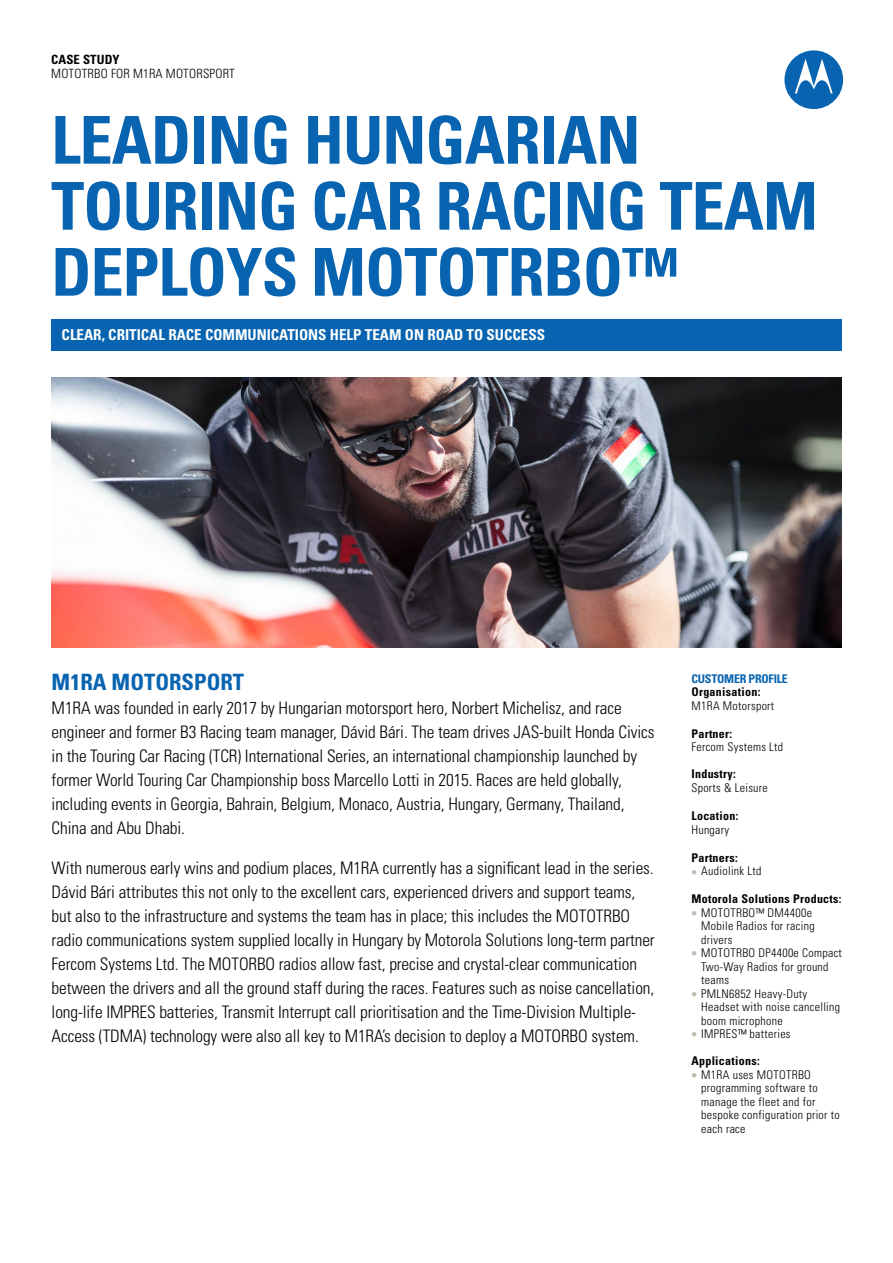
<style>
.page{position:relative;width:893px;height:1263px;background:#fff}
.page>*{position:absolute;margin:0;border:0;box-sizing:border-box;transform-origin:0 0}
.t1{font:700 condensed 66px/66px "Univers LT Std";letter-spacing:-.015em;color:#0864b0}
.t2{font:700 condensed 22.5px "Univers LT Std";color:#0864b0}
.t3{font:300 condensed 17.25px/24px "Univers LT Std";letter-spacing:-.005em;color:#000}
.t4{font:700 condensed 15px "Univers LT Std";color:#fff}
.t5{font:300 condensed 12.75px "Univers LT Std";letter-spacing:.015em;color:#000}
.t6{font:700 condensed 12.75px "Univers LT Std";letter-spacing:.01em;color:#000}
.t7{font:300 condensed 12px/13.5px "Univers LT Std";letter-spacing:.025em;color:#000}
.t8{font:700 condensed 12px "Univers LT Std";letter-spacing:.025em;color:#000}
.t9{font:700 condensed 12px "Univers LT Std";letter-spacing:-.02em;color:#0864b0}
.s1{color:#bfb7ad}
</style>
<div class="page">
<div style="left:784px;top:50px;width:59px;height:59px;background:#0864b0;border-radius:50%"></div>
<svg style="left:795px;top:59px;width:38px;height:34px"></svg>
<div style="left:51px;top:319px;width:791px;height:32px;background:#0864b0"></div>
<img style="left:51px;top:377px;width:790px;height:270px">
<p class="t6" style="left:51px;top:52px;width:70px">CASE STUDY</p>
<p class="t5" style="left:51px;top:65px;width:185px">MOTOTRBO FOR M1RA MOTORSPORT</p>
<h1 class="t1" style="left:51px;top:107px;width:768px">LEADING HUNGARIAN<br>TOURING CAR RACING TEAM<br>DEPLOYS MOTOTRBO™</h1>
<p class="t4" style="left:62px;top:326px;width:485px">CLEAR, CRITICAL RACE COMMUNICATIONS HELP TEAM ON ROAD TO SUCCESS</p>
<h2 class="t2" style="left:52px;top:669px;width:194px">M1RA MOTORSPORT</h2>
<p class="t3" style="left:52px;top:696px;width:604px">M1RA was founded in early 2017 by Hungarian motorsport hero, Norbert Michelisz, and race engineer and former B3 Racing team manager, Dávid Bári. The team drives JAS-built Honda Civics in the Touring Car Racing (TCR) International Series, an international championship launched by former World Touring Car Championship boss Marcello Lotti in 2015. Races are held globally, including events in Georgia, Bahrain, Belgium, Monaco, Austria, Hungary, Germany, Thailand, China and Abu Dhabi.</p>
<p class="t3" style="left:52px;top:856px;width:605px">With numerous early wins and podium places, M1RA currently has a significant lead in the series.<br>Dávid Bári attributes this not only to the excellent cars, experienced drivers and support teams, but also to the infrastructure and systems the team has in place; this includes the MOTOTRBO radio communications system supplied locally in Hungary by Motorola Solutions long-term partner Fercom Systems Ltd. The MOTORBO radios allow fast, precise and crystal-clear communication between the drivers and all the ground staff during the races. Features such as noise cancellation, long-life IMPRES batteries, Transmit Interrupt call prioritisation and the Time-Division Multiple-Access (TDMA) technology were also all key to M1RA’s decision to deploy a MOTORBO system.</p>
<p class="t9" style="left:691px;top:671px;width:98px">CUSTOMER PROFILE</p>
<p class="t8" style="left:691px;top:685px;width:70px">Organisation:</p>
<p class="t7" style="left:691px;top:699px;width:84px">M1RA Motorsport</p>
<p class="t8" style="left:691px;top:726px;width:42px">Partner:</p>
<p class="t7" style="left:691px;top:740px;width:93px">Fercom Systems Ltd</p>
<p class="t8" style="left:691px;top:766px;width:46px">Industry:</p>
<p class="t7" style="left:691px;top:781px;width:78px">Sports &amp; Leisure</p>
<p class="t8" style="left:691px;top:809px;width:49px">Location:</p>
<p class="t7" style="left:691px;top:823px;width:39px">Hungary</p>
<p class="t8" style="left:691px;top:850px;width:48px">Partners:</p>
<p class="t7" style="left:691px;top:864px;width:72px"><span class="s1">●</span> Audiolink Ltd</p>
<p class="t8" style="left:691px;top:891px;width:152px">Motorola Solutions Products:</p>
<p class="t7" style="left:701px;top:906px;width:115px;text-indent:-10px"><span class="s1">●</span> MOTOTRBO™ DM4400e<br>Mobile Radios for racing drivers</p>
<p class="t7" style="left:701px;top:946px;width:142px;text-indent:-10px"><span class="s1">●</span> MOTOTRBO DP4400e Compact<br>Two-Way Radios for ground teams</p>
<p class="t7" style="left:701px;top:987px;width:140px;text-indent:-10px"><span class="s1">●</span> PMLN6852 Heavy-Duty<br>Headset with noise cancelling boom microphone</p>
<p class="t7" style="left:691px;top:1027px;width:101px"><span class="s1">●</span> IMPRES™ batteries</p>
<p class="t8" style="left:691px;top:1053px;width:70px">Applications:</p>
<p class="t7" style="left:701px;top:1068px;width:140px;text-indent:-10px"><span class="s1">●</span> M1RA uses MOTOTRBO programming software to manage the fleet and for bespoke configuration prior to each race</p>
</div>
